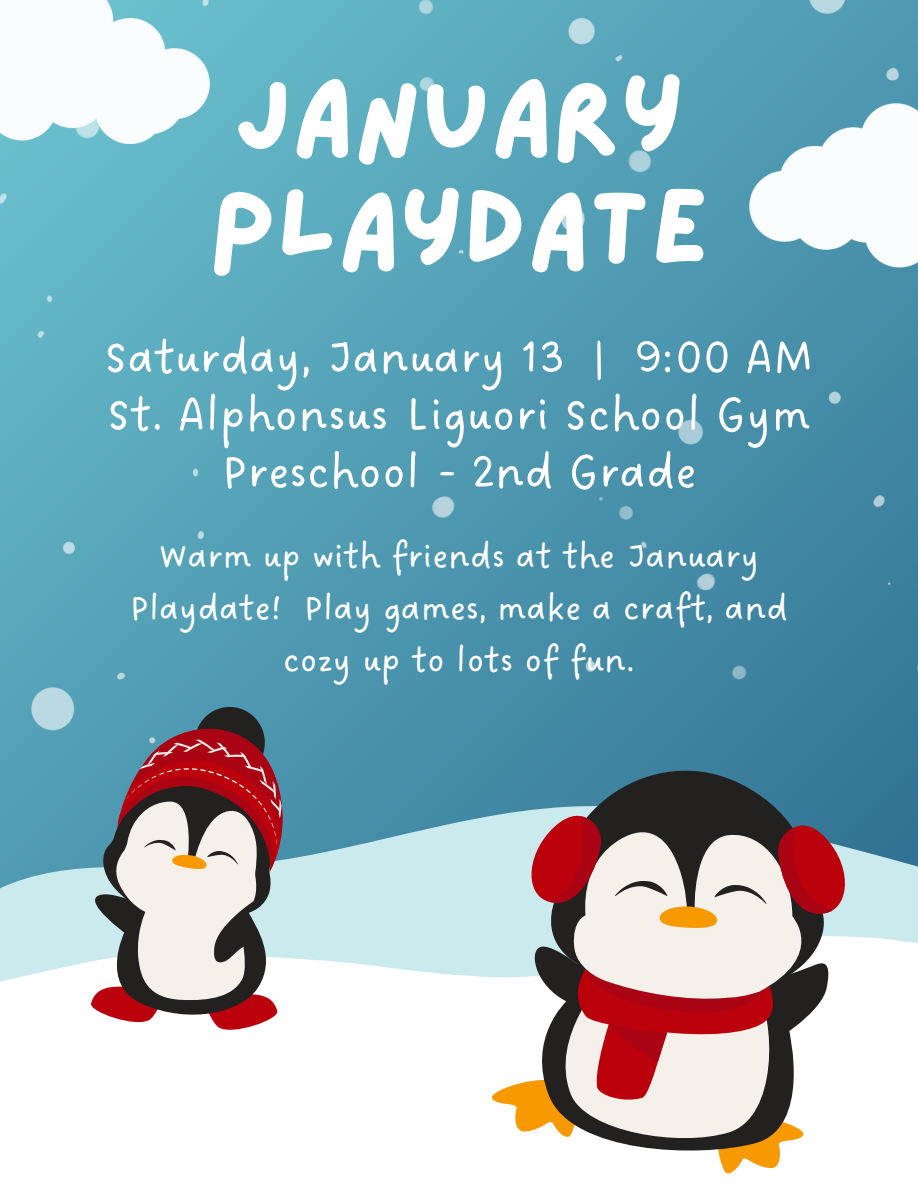
<style>
.page{position:relative;width:918px;height:1188px;background:#fff}
.page>*{position:absolute;margin:0;border:0;box-sizing:border-box;transform-origin:0 0}
.t1{font:107.4px "Lazydog";color:#fff}
.t2{font:50.55px "DO Sans Regular";color:#fff}
.t3{font:37.5px/51.8px "DO Sans Regular";color:#fff;text-align:center}
</style>
<div class="page">
<svg style="left:0;top:744px;width:918px;height:57px;background:#448ca7"></svg>
<img style="left:0;top:0;width:918px;height:744px">
<svg style="left:0;top:801px;width:918px;height:134px;background:#9cc9d5"></svg>
<svg style="left:0;top:935px;width:918px;height:47px;fill:#cbeaee"></svg>
<svg style="left:86px;top:707px;width:203px;height:323px;background:#a18f93"></svg>
<svg style="left:526px;top:931px;width:305px;height:85px"></svg>
<svg style="left:488px;top:964px;width:320px;height:210px"></svg>
<svg style="left:544px;top:744px;width:286px;height:260px;background:#3f6376"></svg>
<svg style="left:572px;top:811px;width:255px;height:190px;background:#b2a6a3"></svg>
<svg style="left:615px;top:880px;width:151px;height:48px;background:#dfceb5"></svg>
<svg style="left:524px;top:812px;width:77px;height:92px;background:#b74e56"></svg>
<svg style="left:778px;top:822px;width:76px;height:93px;background:#a4414c"></svg>
<img style="left:0;top:0;width:209px;height:143px">
<img style="left:749px;top:104px;width:169px;height:166px">
<p class="t1" style="left:233px;top:63px;width:453px">JANUARY</p>
<p class="t1" style="left:209px;top:176px;width:502px">PLAYDATE</p>
<p class="t2" style="left:104px;top:327px;width:711px">Saturday, January 13 | 9:00 AM</p>
<p class="t2" style="left:107px;top:385px;width:705px">St. Alphonsus Liguori School Gym</p>
<p class="t2" style="left:222px;top:442px;width:476px">Preschool - 2nd Grade</p>
<p class="t3" style="left:130px;top:532px;width:660px">Warm up with friends at the January<br>Playdate! Play games, make a craft, and cozy up to lots of fun.</p>
</div>
